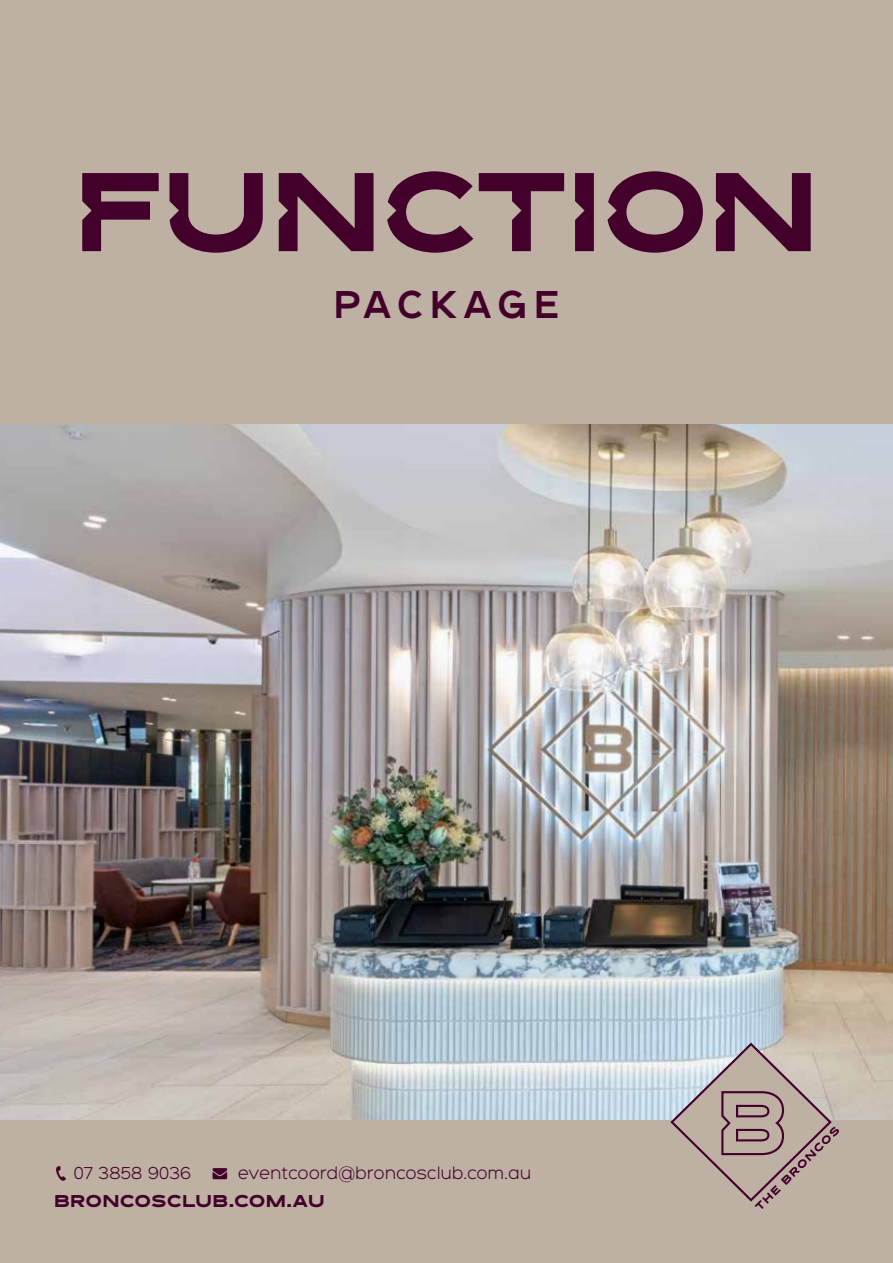
<style>
.page{position:relative;width:893px;height:1263px;background:#fff}
.page>*{position:absolute;margin:0;border:0;box-sizing:border-box;transform-origin:0 0}
.t1{font:117.6px "Bronx Diamond";color:#42002b}
.t2{font:500 40.65px "Bronx";letter-spacing:.17em;color:#42002b}
.t3{font:300 18px "Bronx";letter-spacing:.02em;color:#42002b}
.t4{font:700 18px "Bronx";letter-spacing:.03em;color:#42002b}
</style>
<div class="page">
<img style="left:0;top:423px;width:893px;height:697px">
<div style="left:0;top:1120px;width:893px;height:143px;background:#beb0a3"></div>
<svg style="left:56px;top:1166px;width:10px;height:15px"></svg>
<svg style="left:213px;top:1168px;width:14px;height:11px"></svg>
<div style="left:0;top:0;width:893px;height:423px;background:#beb0a3"></div>
<svg style="left:670px;top:1042px;width:170px;height:167px"></svg>
<h1 class="t1" style="left:74px;top:146px;width:747px">FUNCTION</h1>
<h2 class="t2" style="left:334px;top:282px;width:227px">PACKAGE</h2>
<p class="t3" style="left:74px;top:1164px;width:118px">07 3858 9036</p>
<p class="t3" style="left:238px;top:1164px;width:294px">eventcoord@broncosclub.com.au</p>
<p class="t4" style="left:54px;top:1191px;width:272px">BRONCOSCLUB.COM.AU</p>
</div>
